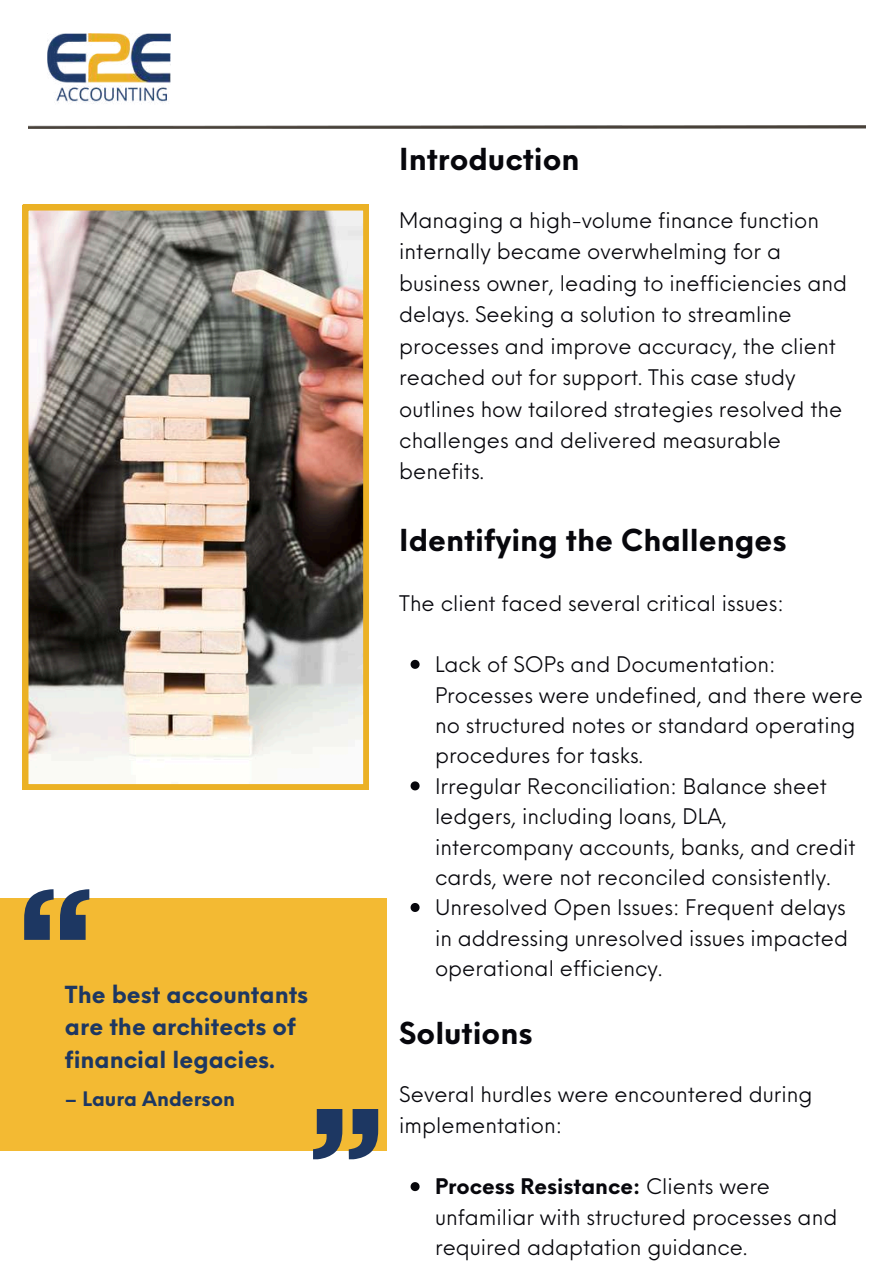
<style>
.page{position:relative;width:894px;height:1264px;background:#fff}
.page>*{position:absolute;margin:0;border:0;box-sizing:border-box;transform-origin:0 0}
.t1{font:700 29.55px "Neue Einstellung";color:#07070c}
.t2{font:700 22.95px/32.1px "Neue Einstellung";color:#1d3762}
.t3{font:21px/30.3px "Neue Einstellung";color:#07070c}
.t4{font:700 19.5px "Neue Einstellung";color:#1d3762}
.s1{font-weight:700}
</style>
<div class="page">
<img style="left:23px;top:205px;width:345px;height:584px">
<svg style="left:410px;top:660px;width:9px;height:9px"></svg>
<svg style="left:410px;top:781px;width:9px;height:9px"></svg>
<svg style="left:410px;top:903px;width:9px;height:9px"></svg>
<svg style="left:410px;top:1182px;width:9px;height:9px"></svg>
<img style="left:28px;top:126px;width:837px;height:3px">
<img style="left:47px;top:33px;width:124px;height:71px">
<div style="left:0;top:898px;width:386px;height:252px;background:#f3ba33"></div>
<svg style="left:24px;top:889px;width:65px;height:50px"></svg>
<svg style="left:313px;top:1109px;width:65px;height:50px"></svg>
<p class="t2" style="left:65px;top:976px;width:245px">The best accountants are the architects of financial legacies.</p>
<p class="t4" style="left:65px;top:1081px;width:171px">– Laura Anderson</p>
<h1 class="t1" style="left:399px;top:133px;width:182px">Introduction</h1>
<p class="t3" style="left:399px;top:202px;width:449px;line-height:31.3px">Managing a high-volume finance function internally became overwhelming for a business owner, leading to inefficiencies and delays. Seeking a solution to streamline processes and improve accuracy, the client reached out for support. This case study outlines how tailored strategies resolved the challenges and delivered measurable benefits.</p>
<h1 class="t1" style="left:399px;top:513px;width:388px">Identifying the Challenges</h1>
<p class="t3" style="left:399px;top:586px;width:386px">The client faced several critical issues:</p>
<p class="t3" style="left:435px;top:647px;width:429px">Lack of SOPs and Documentation:<br>Processes were undefined, and there were no structured notes or standard operating procedures for tasks.<br>Irregular Reconciliation: Balance sheet ledgers, including loans, DLA, intercompany accounts, banks, and credit cards, were not reconciled consistently.<br>Unresolved Open Issues: Frequent delays in addressing unresolved issues impacted operational efficiency.</p>
<h1 class="t1" style="left:399px;top:1006px;width:135px">Solutions</h1>
<p class="t3" style="left:399px;top:1077px;width:414px">Several hurdles were encountered during implementation:</p>
<p class="t3" style="left:435px;top:1169px;width:403px"><span class="s1">Process Resistance:</span> Clients were unfamiliar with structured processes and required adaptation guidance.</p>
</div>
